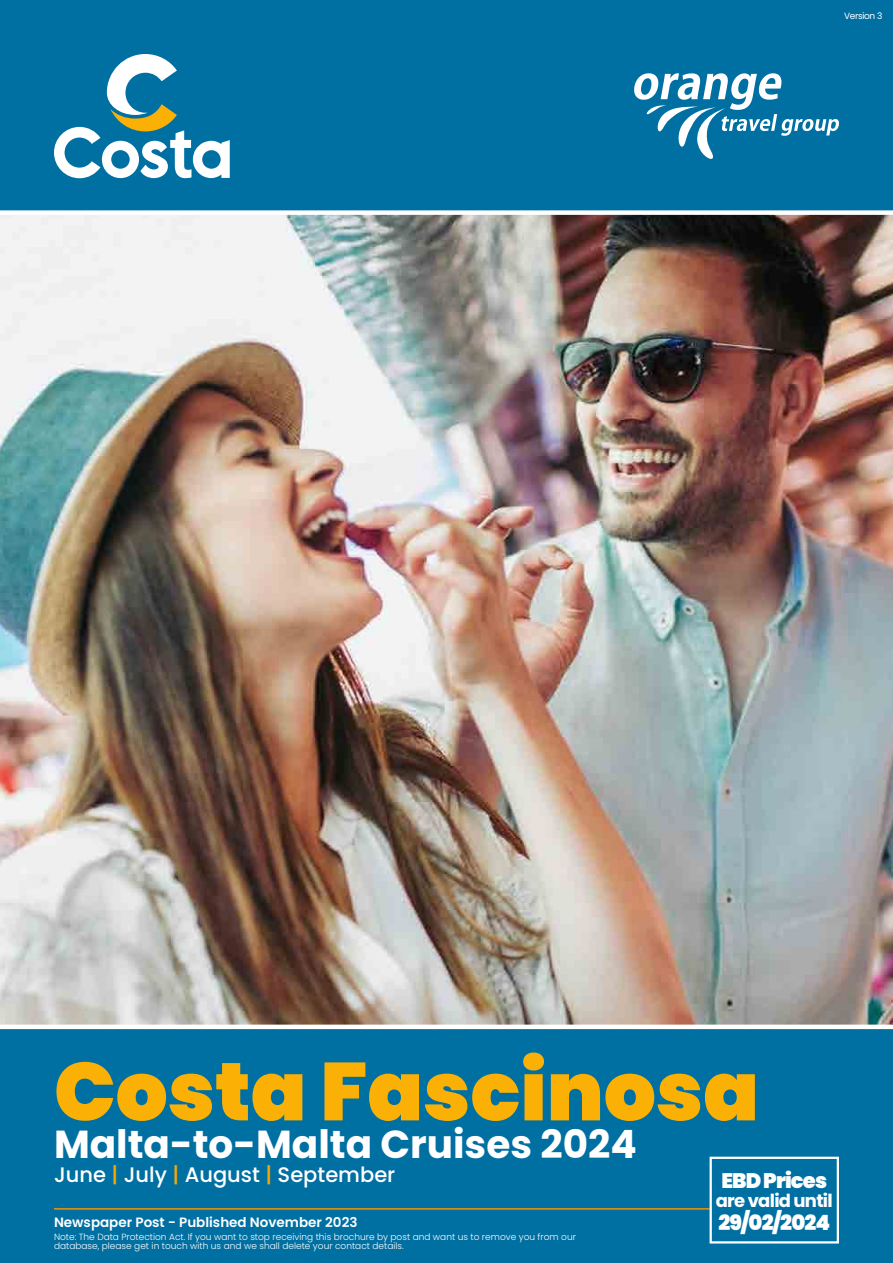
<style>
.page{position:relative;width:893px;height:1263px;background:#0070a3}
.page>*{position:absolute;margin:0;border:0;box-sizing:border-box;transform-origin:0 0}
.t1{font:900 81.9px "Poppins";color:#fab005}
.t2{font:700 39px "Poppins";color:#fff}
.t3{font:500 21px "Poppins";color:#fff}
.t4{font:900 21px "Poppins";letter-spacing:-.04em;color:#fff}
.t5{font:700 18px "Poppins";letter-spacing:-.04em;color:#fff}
.t6{font:600 13.5px "Poppins";color:#fff}
.t7{font:300 9px/9px "Poppins";color:#fff}
.t8{font:9px "Poppins";letter-spacing:-.04em;color:#fff}
.s1{color:#f8a800}
</style>
<div class="page">
<img style="left:0;top:210px;width:893px;height:819px">
<svg style="left:54px;top:54px;width:176px;height:124px"></svg>
<svg style="left:634px;top:73px;width:205px;height:86px"></svg>
<hr style="left:54px;top:1208px;width:658px;height:1px;background:#f39200">
<div style="left:710px;top:1157px;width:129px;height:86px;border:2px solid #fff"></div>
<p class="t8" style="left:844px;top:10px;width:40px">Version 3</p>
<h1 class="t1" style="left:54px;top:1044px;width:706px">Costa Fascinosa</h1>
<h2 class="t2" style="left:54px;top:1121px;width:584px">Malta-to-Malta Cruises 2024</h2>
<h3 class="t3" style="left:54px;top:1162px;width:343px">June <span class="s1">|</span> July <span class="s1">|</span> August <span class="s1">|</span> September</h3>
<h3 class="t4" style="left:721px;top:1168px;width:107px">EBD Prices</h3>
<h3 class="t5" style="left:716px;top:1190px;width:119px">are valid until</h3>
<h3 class="t4" style="left:718px;top:1210px;width:113px">29/02/2024</h3>
<h3 class="t6" style="left:54px;top:1214px;width:305px">Newspaper Post - Published November 2023</h3>
<p class="t7" style="left:54px;top:1232px;width:523px">Note: The Data Protection Act. If you want to stop receiving this brochure by post and want us to remove you from our database, please get in touch with us and we shall delete your contact details.</p>
</div>
